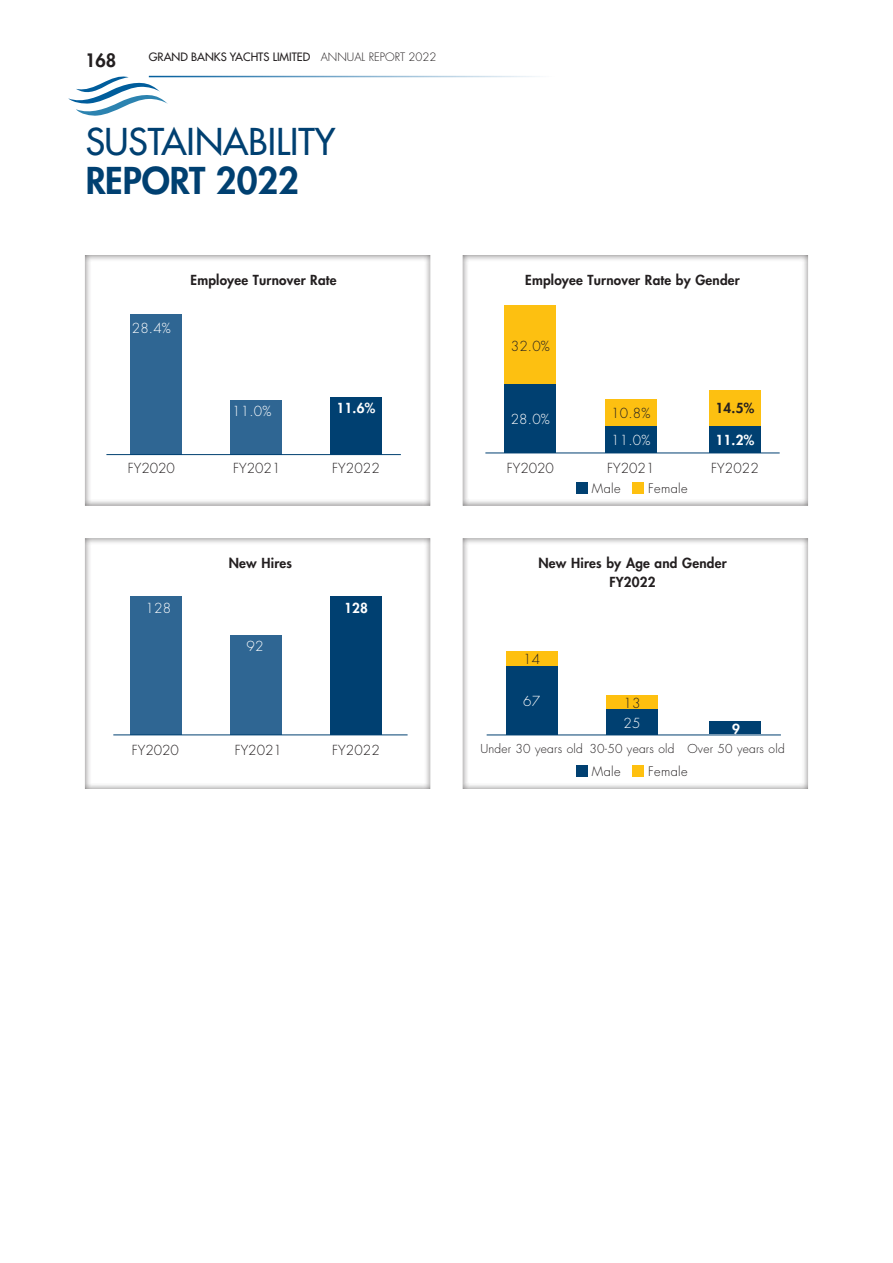
<style>
.page{position:relative;width:893px;height:1263px;background:#fff}
.page>*{position:absolute;margin:0;border:0;box-sizing:border-box;transform-origin:0 0}
.t1{font:500 36px "Futura Std";color:#004071}
.t2{font:800 36px "Futura Std";color:#004071}
.t3{font:800 18px "Futura Std";color:#231f20}
.t4{font:800 13.5px/19.5px "Futura Std";letter-spacing:.015em;color:#231f20;text-align:center}
.t5{font:300 13.5px "Futura Std";color:#231f20}
.t6{font:300 13.5px "Futura Std";letter-spacing:.015em;color:#fff}
.t7{font:800 13.5px "Futura Std";letter-spacing:.015em;color:#fff}
.t8{font:300 12.75px "Futura Std";letter-spacing:.03em;color:#231f20}
.t9{font:300 12px "Futura Std";letter-spacing:.015em;color:#231f20}
.t10{font:500 11.25px "Futura Std";color:#231f20}
.s1{font-weight:300}
</style>
<div class="page">
<div style="left:70px;top:243px;width:372px;height:263px;background:#231f20;opacity:.75"></div>
<div style="left:330px;top:397px;width:51px;height:58px;background:#004071"></div>
<div style="left:231px;top:400px;width:51px;height:55px;background:#2f6693"></div>
<div style="left:131px;top:314px;width:51px;height:141px;background:#2f6693"></div>
<hr style="left:106px;top:454px;width:295px;height:1px;background:#004071">
<div style="left:70px;top:526px;width:372px;height:263px;background:#231f20;opacity:.75"></div>
<div style="left:330px;top:596px;width:51px;height:139px;background:#004071"></div>
<div style="left:231px;top:635px;width:51px;height:100px;background:#2f6693"></div>
<div style="left:131px;top:596px;width:51px;height:139px;background:#2f6693"></div>
<hr style="left:113px;top:734px;width:295px;height:1px;background:#004071">
<div style="left:449px;top:526px;width:371px;height:263px;background:#231f20;opacity:.75"></div>
<div style="left:709px;top:721px;width:51px;height:13px;background:#004071"></div>
<div style="left:607px;top:709px;width:51px;height:26px;background:#004071"></div>
<div style="left:506px;top:665px;width:51px;height:70px;background:#004071"></div>
<div style="left:607px;top:696px;width:51px;height:13px;background:#fec00f"></div>
<div style="left:506px;top:651px;width:51px;height:14px;background:#fec00f"></div>
<hr style="left:487px;top:734px;width:294px;height:1px;background:#004071">
<div style="left:576px;top:765px;width:12px;height:12px;background:#004071"></div>
<div style="left:632px;top:765px;width:12px;height:12px;background:#fec00f"></div>
<div style="left:449px;top:243px;width:371px;height:263px;background:#231f20;opacity:.75"></div>
<div style="left:709px;top:425px;width:51px;height:28px;background:#004071"></div>
<div style="left:605px;top:426px;width:51px;height:27px;background:#004071"></div>
<div style="left:505px;top:384px;width:51px;height:69px;background:#004071"></div>
<div style="left:709px;top:390px;width:51px;height:35px;background:#fdc011"></div>
<div style="left:605px;top:399px;width:51px;height:27px;background:#fdc011"></div>
<div style="left:505px;top:306px;width:51px;height:78px;background:#fdc011"></div>
<hr style="left:485px;top:453px;width:295px;height:1px;background:#004071">
<div style="left:576px;top:482px;width:12px;height:12px;background:#004071"></div>
<div style="left:632px;top:482px;width:12px;height:12px;background:#fec00f"></div>
<svg style="left:68px;top:75px;width:100px;height:41px"></svg>
<hr style="left:149px;top:76px;width:744px;height:1px;background:#005d9c">
<h2 class="t3" style="left:85px;top:49px;width:33px">168</h2>
<p class="t10" style="left:149px;top:50px;width:289px">GRAND BANKS YACHTS LIMITED <span class="s1">ANNUAL REPORT 2022</span></p>
<h1 class="t1" style="left:85px;top:119px;width:252px">SUSTAINABILITY</h1>
<h1 class="t2" style="left:85px;top:158px;width:216px">REPORT 2022</h1>
<p class="t6" style="left:132px;top:320px;width:41px">28.4%</p>
<p class="t4" style="left:191px;top:270px;width:147px">Employee Turnover Rate</p>
<p class="t6" style="left:232px;top:403px;width:41px">11.0%</p>
<p class="t7" style="left:337px;top:400px;width:40px">11.6%</p>
<p class="t5" style="left:128px;top:460px;width:49px">FY2020</p>
<p class="t5" style="left:233px;top:460px;width:49px">FY2021</p>
<p class="t5" style="left:332px;top:460px;width:49px">FY2022</p>
<p class="t6" style="left:145px;top:600px;width:27px">128</p>
<p class="t4" style="left:229px;top:553px;width:65px">New Hires</p>
<p class="t6" style="left:247px;top:638px;width:18px">92</p>
<p class="t7" style="left:344px;top:599px;width:25px">128</p>
<p class="t5" style="left:132px;top:741px;width:49px">FY2020</p>
<p class="t5" style="left:235px;top:741px;width:49px">FY2021</p>
<p class="t5" style="left:332px;top:741px;width:49px">FY2022</p>
<p class="t4" style="left:525px;top:270px;width:216px">Employee Turnover Rate by Gender</p>
<p class="t5" style="left:511px;top:337px;width:41px">32.0%</p>
<p class="t6" style="left:511px;top:411px;width:41px">28.0%</p>
<p class="t5" style="left:611px;top:405px;width:41px">10.8%</p>
<p class="t4" style="left:716px;top:399px;width:40px">14.5%</p>
<p class="t6" style="left:611px;top:432px;width:41px">11.0%</p>
<p class="t7" style="left:716px;top:431px;width:40px">11.2%</p>
<p class="t8" style="left:592px;top:480px;width:30px">Male</p>
<p class="t8" style="left:648px;top:480px;width:41px">Female</p>
<p class="t5" style="left:507px;top:460px;width:49px">FY2020</p>
<p class="t5" style="left:607px;top:460px;width:49px">FY2021</p>
<p class="t5" style="left:711px;top:460px;width:49px">FY2022</p>
<p class="t4" style="left:538px;top:553px;width:190px">New Hires by Age and Gender<br>FY2022</p>
<p class="t5" style="left:523px;top:651px;width:18px">14</p>
<p class="t6" style="left:523px;top:693px;width:18px">67</p>
<p class="t5" style="left:624px;top:695px;width:18px">13</p>
<p class="t6" style="left:624px;top:714px;width:18px">25</p>
<p class="t7" style="left:732px;top:721px;width:9px">9</p>
<p class="t9" style="left:480px;top:742px;width:306px">Under 30 years old 30-50 years old Over 50 years old</p>
<p class="t8" style="left:592px;top:763px;width:30px">Male</p>
<p class="t8" style="left:648px;top:763px;width:41px">Female</p>
</div>
